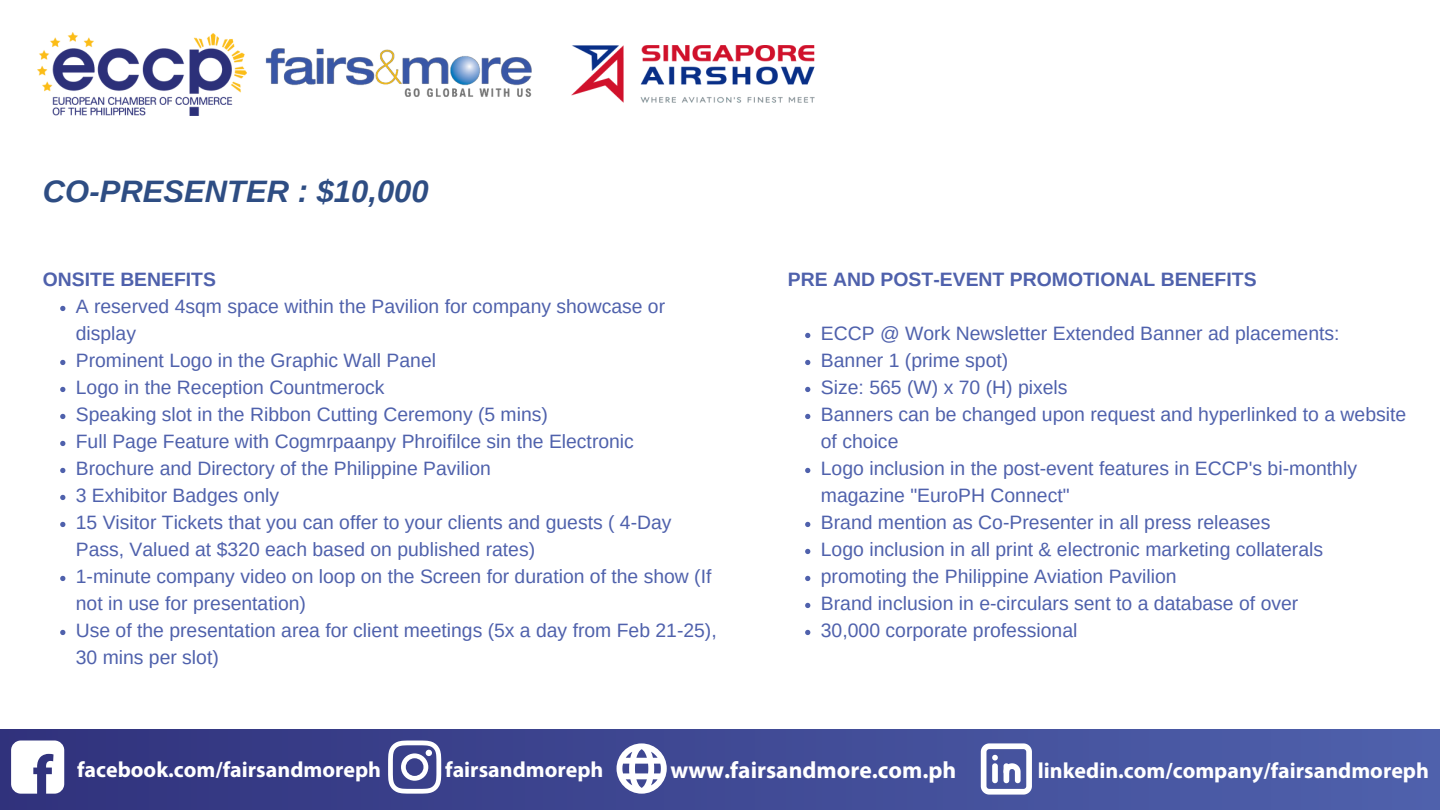
<style>
.page{position:relative;width:1440px;height:810px;background:#fff}
.page>*{position:absolute;margin:0;border:0;box-sizing:border-box;transform-origin:0 0}
.t1{font:italic 700 31px "Arimo";color:#2e4d83}
.t2{font:700 23.5px "Myriad Pro";color:#fff}
.t3{font:700 22px "Myriad Pro";color:#fff}
.t4{font:19.4px/27px "Arimo";color:#4f61ac}
.t5{font:700 19.4px "Arimo";color:#4f61ac}
.t6{font:19.3px/27px "Arimo";color:#4f61ac}
.t7{font:700 19.3px "Arimo";color:#4f61ac}
</style>
<div class="page">
<div style="left:0;top:729px;width:1440px;height:81px;background:linear-gradient(to right,#31327c,#4f61ac)"></div>
<img style="left:38px;top:32px;width:208px;height:83px">
<svg style="left:11px;top:741px;width:53px;height:53px"></svg>
<svg style="left:388px;top:741px;width:53px;height:53px"></svg>
<svg style="left:617px;top:743px;width:50px;height:51px"></svg>
<svg style="left:981px;top:743px;width:51px;height:51px"></svg>
<img style="left:265px;top:48px;width:267px;height:49px">
<img style="left:571px;top:45px;width:244px;height:58px">
<svg style="left:60px;top:306px;width:5px;height:5px"></svg>
<svg style="left:60px;top:360px;width:5px;height:5px"></svg>
<svg style="left:60px;top:387px;width:5px;height:5px"></svg>
<svg style="left:60px;top:414px;width:5px;height:5px"></svg>
<svg style="left:60px;top:441px;width:5px;height:5px"></svg>
<svg style="left:60px;top:468px;width:5px;height:5px"></svg>
<svg style="left:60px;top:495px;width:5px;height:5px"></svg>
<svg style="left:60px;top:522px;width:5px;height:5px"></svg>
<svg style="left:60px;top:576px;width:5px;height:5px"></svg>
<svg style="left:60px;top:630px;width:5px;height:5px"></svg>
<svg style="left:805px;top:333px;width:5px;height:5px"></svg>
<svg style="left:805px;top:360px;width:5px;height:5px"></svg>
<svg style="left:805px;top:387px;width:5px;height:5px"></svg>
<svg style="left:805px;top:414px;width:5px;height:5px"></svg>
<svg style="left:805px;top:468px;width:5px;height:5px"></svg>
<svg style="left:805px;top:522px;width:5px;height:5px"></svg>
<svg style="left:805px;top:549px;width:5px;height:5px"></svg>
<svg style="left:805px;top:576px;width:5px;height:5px"></svg>
<svg style="left:805px;top:603px;width:5px;height:5px"></svg>
<svg style="left:805px;top:630px;width:5px;height:5px"></svg>
<p class="t1" style="left:43px;top:174px;width:387px">CO-PRESENTER : $10,000</p>
<p class="t7" style="left:43px;top:269px;width:175px">ONSITE BENEFITS</p>
<p class="t6" style="left:76px;top:293px;width:591px">A reserved 4sqm space within the Pavilion for company showcase or display</p>
<p class="t6" style="left:76px;top:347px;width:362px">Prominent Logo in the Graphic Wall Panel</p>
<p class="t6" style="left:76px;top:374px;width:310px">Logo in the Reception Countmerock</p>
<p class="t6" style="left:76px;top:401px;width:474px">Speaking slot in the Ribbon Cutting Ceremony (5 mins)</p>
<p class="t6" style="left:76px;top:428px;width:560px">Full Page Feature with Cogmrpaanpy Phroifilce sin the Electronic</p>
<p class="t6" style="left:76px;top:455px;width:417px">Brochure and Directory of the Philippine Pavilion</p>
<p class="t6" style="left:76px;top:482px;width:205px">3 Exhibitor Badges only</p>
<h3 class="t6" style="left:76px;top:509px;width:597px">15 Visitor Tickets that you can offer to your clients and guests ( 4-Day<br>Pass, Valued at $320 each based on published rates)</h3>
<p class="t6" style="left:76px;top:563px;width:637px">1-minute company video on loop on the Screen for duration of the show (If not in use for presentation)</p>
<p class="t6" style="left:76px;top:617px;width:642px">Use of the presentation area for client meetings (5x a day from Feb 21-25),<br>30 mins per slot)</p>
<p class="t5" style="left:788px;top:269px;width:470px">PRE AND POST-EVENT PROMOTIONAL BENEFITS</p>
<p class="t4" style="left:821px;top:320px;width:520px">ECCP @ Work Newsletter Extended Banner ad placements:</p>
<p class="t4" style="left:821px;top:347px;width:189px">Banner 1 (prime spot)</p>
<p class="t4" style="left:821px;top:374px;width:248px">Size: 565 (W) x 70 (H) pixels</p>
<p class="t4" style="left:821px;top:401px;width:587px">Banners can be changed upon request and hyperlinked to a website of choice</p>
<p class="t4" style="left:821px;top:455px;width:538px">Logo inclusion in the post-event features in ECCP's bi-monthly magazine "EuroPH Connect"</p>
<p class="t4" style="left:821px;top:509px;width:451px">Brand mention as Co-Presenter in all press releases</p>
<p class="t4" style="left:821px;top:536px;width:504px">Logo inclusion in all print &amp; electronic marketing collaterals</p>
<p class="t4" style="left:821px;top:563px;width:357px">promoting the Philippine Aviation Pavilion</p>
<p class="t4" style="left:821px;top:590px;width:479px">Brand inclusion in e-circulars sent to a database of over</p>
<p class="t4" style="left:821px;top:617px;width:258px">30,000 corporate professional</p>
<p class="t3" style="left:77px;top:760px;width:305px">facebook.com/fairsandmoreph</p>
<p class="t3" style="left:445px;top:760px;width:160px">fairsandmoreph</p>
<h1 class="t2" style="left:671px;top:760px;width:287px">www.fairsandmore.com.ph</h1>
<p class="t3" style="left:1038px;top:762px;width:393px">linkedin.com/company/fairsandmoreph</p>
</div>
